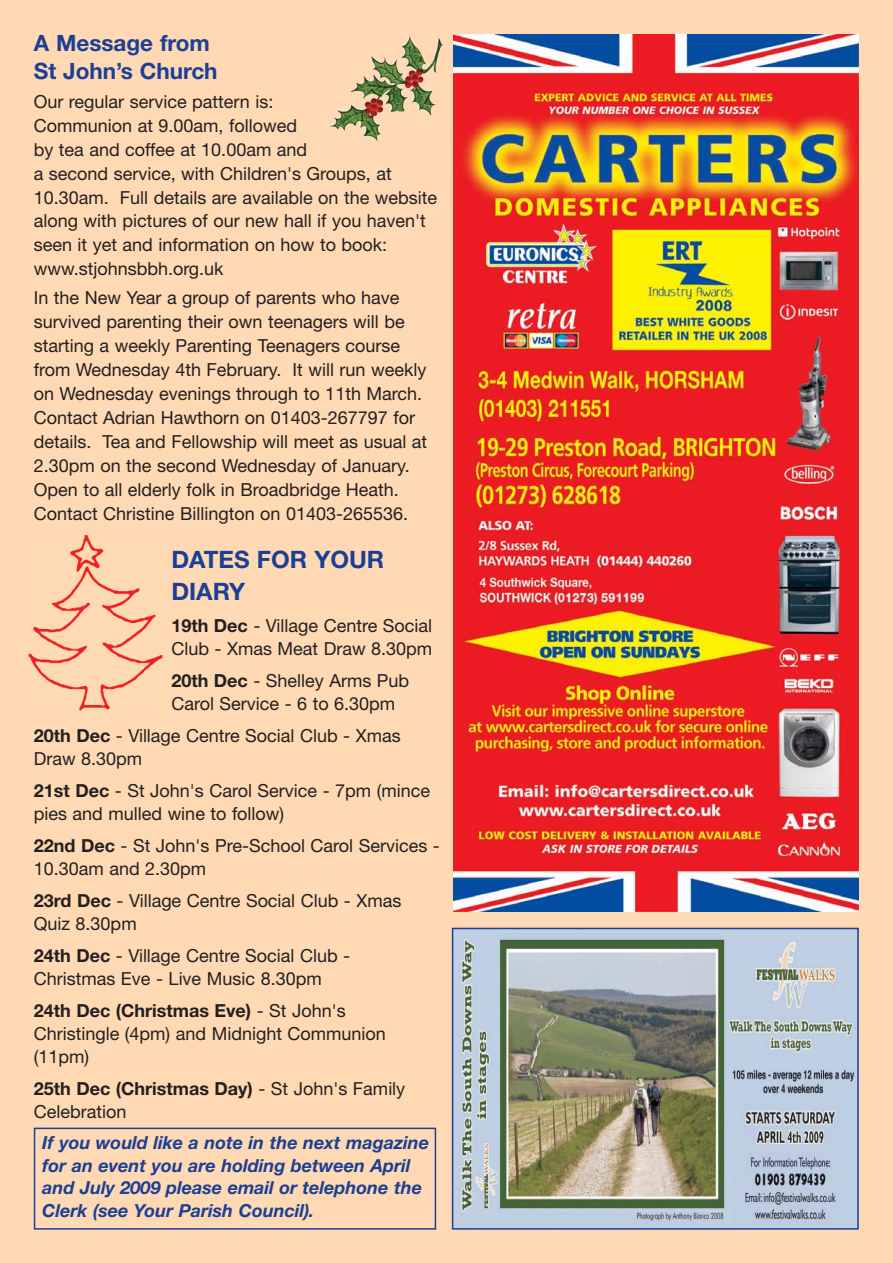
<style>
.page{position:relative;width:893px;height:1263px;background:#fff}
.page>*{position:absolute;margin:0;border:0;box-sizing:border-box;transform-origin:0 0}
.t1{font:700 24px/31.5px "Helvetica Neue";color:#1b3f94}
.t2{font:700 22.5px/28.5px "Helvetica Neue";color:#1b3f94}
.t3{font:18px/24px "Helvetica Neue";color:#231f20}
.t4{font:italic 700 18px/22.5px "Helvetica Neue";color:#1b3f94}
.s1{font-weight:700}
</style>
<div class="page">
<div style="left:0;top:1px;width:893px;height:1262px;background:#fed9b3"></div>
<img style="left:454px;top:35px;width:405px;height:876px">
<img style="left:28px;top:535px;width:135px;height:176px">
<img style="left:328px;top:35px;width:114px;height:106px">
<svg style="left:33px;top:927px;width:826px;height:303px"></svg>
<p class="t2" style="left:34px;top:31px;width:185px">A Message from<br>St John’s Church</p>
<p class="t3" style="left:34px;top:91px;width:405px">Our regular service pattern is:<br>Communion at 9.00am, followed<br>by tea and coffee at 10.00am and<br>a second service, with Children's Groups, at 10.30am. Full details are available on the website along with pictures of our new hall if you haven't seen it yet and information on how to book: www.stjohnsbbh.org.uk</p>
<p class="t3" style="left:34px;top:287px;width:395px">In the New Year a group of parents who have survived parenting their own teenagers will be starting a weekly Parenting Teenagers course from Wednesday 4th February. It will run weekly on Wednesday evenings through to 11th March.<br>Contact Adrian Hawthorn on 01403-267797 for details. Tea and Fellowship will meet as usual at 2.30pm on the second Wednesday of January.<br>Open to all elderly folk in Broadbridge Heath.<br>Contact Christine Billington on 01403-265536.</p>
<h1 class="t1" style="left:171px;top:546px;width:214px">DATES FOR YOUR<br>DIARY</h1>
<p class="t3" style="left:171px;top:615px;width:262px;line-height:23.2px"><span class="s1">19th Dec</span> - Village Centre Social<br>Club - Xmas Meat Draw 8.30pm</p>
<p class="t3" style="left:171px;top:670px;width:239px;line-height:23.2px"><span class="s1">20th Dec</span> - Shelley Arms Pub<br>Carol Service - 6 to 6.30pm</p>
<p class="t3" style="left:34px;top:725px;width:368px;line-height:23.2px"><span class="s1">20th Dec</span> - Village Centre Social Club - Xmas<br>Draw 8.30pm</p>
<p class="t3" style="left:34px;top:780px;width:398px;line-height:23.2px"><span class="s1">21st Dec</span> - St John's Carol Service - 7pm (mince pies and mulled wine to follow)</p>
<p class="t3" style="left:34px;top:835px;width:407px;line-height:23.2px"><span class="s1">22nd Dec</span> - St John's Pre-School Carol Services -<br>10.30am and 2.30pm</p>
<p class="t3" style="left:34px;top:890px;width:369px;line-height:23.2px"><span class="s1">23rd Dec</span> - Village Centre Social Club - Xmas<br>Quiz 8.30pm</p>
<p class="t3" style="left:34px;top:945px;width:318px;line-height:23.2px"><span class="s1">24th Dec</span> - Village Centre Social Club -<br>Christmas Eve - Live Music 8.30pm</p>
<p class="t3" style="left:34px;top:1000px;width:354px;line-height:23.2px"><span class="s1">24th Dec (Christmas Eve)</span> - St John's<br>Christingle (4pm) and Midnight Communion (11pm)</p>
<p class="t3" style="left:34px;top:1079px;width:373px;line-height:23.2px"><span class="s1">25th Dec (Christmas Day)</span> - St John's Family<br>Celebration</p>
<p class="t4" style="left:42px;top:1133px;width:388px">If you would like a note in the next magazine for an event you are holding between April and July 2009 please email or telephone the Clerk (see Your Parish Council).</p>
</div>
